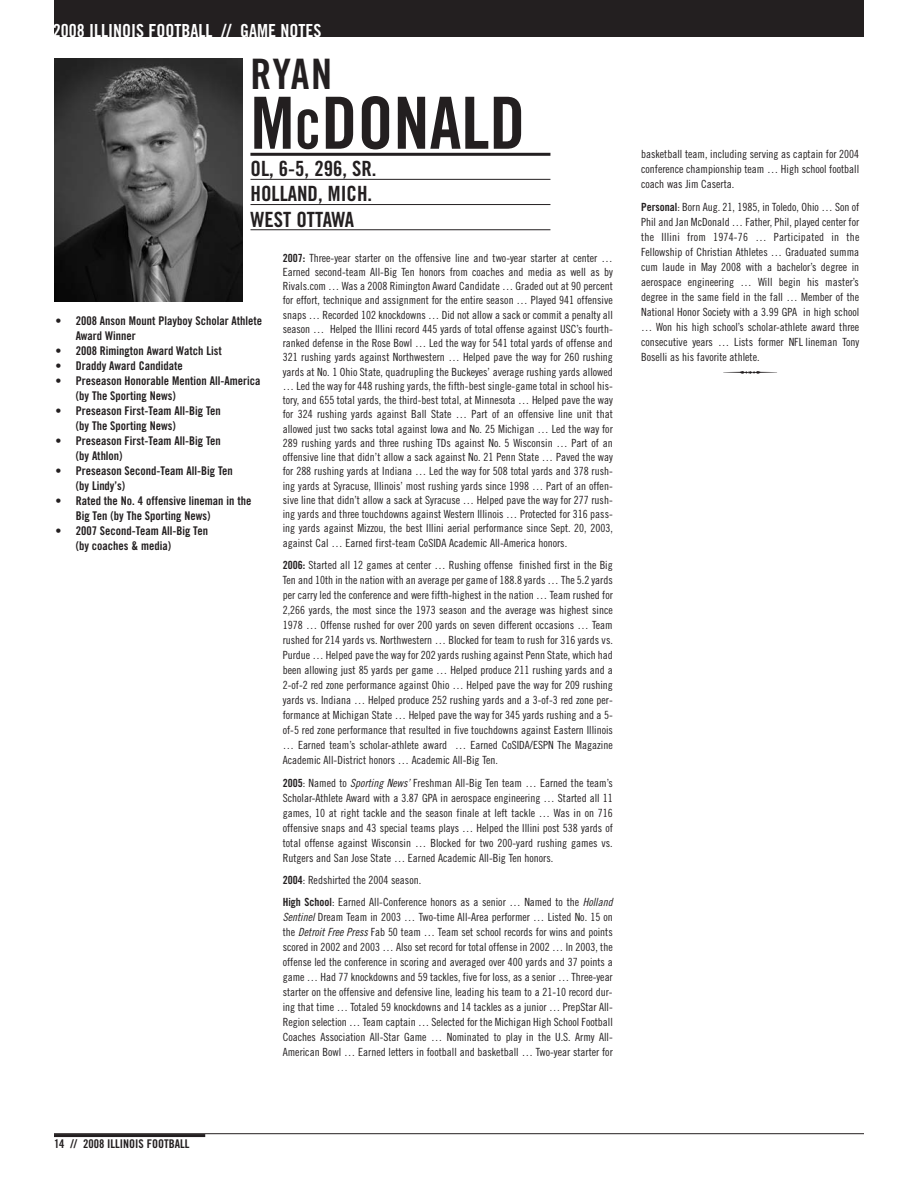
<style>
.page{position:relative;width:918px;height:1188px;background:#fff}
.page>*{position:absolute;margin:0;border:0;box-sizing:border-box;transform-origin:0 0}
.t1{font:72px "Trade Gothic Bold Cond Twenty";color:#231f20}
.t2{font:42px "Trade Gothic Bold Cond Twenty";color:#231f20}
.t3{font:21px/25.2px "Trade Gothic Bold Cond Twenty";color:#231f20}
.t4{font:18px "Trade Gothic Bold Cond Twenty";color:#fff}
.t5{font:12px/15px "Trade Gothic Bold Cond Twenty";color:#231f20}
.t6{font:11.25px/15px "Trade Gothic Cond Eighteen";color:#231f20;text-align:justify}
.s1{font-size:54px}
.s2{font-family:"Trade Gothic Bold Cond Twenty"}
.s3{font-family:"Trade Gothic Cond Eighteen Obl"}
</style>
<div class="page">
<div style="left:54px;top:0;width:810px;height:37px;background:#231f20"></div>
<hr style="left:54px;top:1133px;width:810px;height:1px;background:#231f20">
<hr style="left:54px;top:1134px;width:151px;height:3px;background:#231f20">
<hr style="left:250px;top:179px;width:300px;height:1px;background:#231f20">
<hr style="left:250px;top:204px;width:300px;height:1px;background:#231f20">
<hr style="left:250px;top:229px;width:300px;height:1px;background:#231f20">
<hr style="left:250px;top:153px;width:300px;height:3px;background:#231f20">
<img style="left:54px;top:58px;width:189px;height:243px">
<h3 class="t4" style="left:53px;top:24px;width:270px">2008 ILLINOIS FOOTBALL // GAME NOTES</h3>
<h2 class="t2" style="left:250px;top:58px;width:83px">RYAN</h2>
<h1 class="t1" style="left:250px;top:97px;width:276px">M<span class="s1">C</span>DONALD</h1>
<h3 class="t3" style="left:250px;top:158px;width:128px">OL, 6-5, 296, SR.<br>HOLLAND, MICH.<br>WEST OTTAWA</h3>
<p class="t6" style="left:641px;top:148px;width:220px">basketball team, including serving as captain for 2004 conference championship team … High school football coach was Jim Caserta.</p>
<p class="t6" style="left:641px;top:200px;width:220px"><span class="s2">Personal</span>: Born Aug. 21, 1985, in Toledo, Ohio … Son of Phil and Jan McDonald … Father, Phil, played center for the Illini from 1974-76 … Participated in the Fellowship of Christian Athletes … Graduated summa cum laude in May 2008 with a bachelor’s degree in aerospace engineering … Will begin his master’s degree in the same field in the fall … Member of the National Honor Society with a 3.99 GPA in high school … Won his high school’s scholar-athlete award three consecutive years … Lists former NFL lineman Tony Boselli as his favorite athlete.</p>
<p class="t6" style="left:283px;top:251px;width:332px;line-height:14.2px"><span class="s2">2007:</span> Three-year starter on the offensive line and two-year starter at center … Earned second-team All-Big Ten honors from coaches and media as well as by Rivals.com … Was a 2008 Rimington Award Candidate … Graded out at 90 percent for effort, technique and assignment for the entire season … Played 941 offensive snaps … Recorded 102 knockdowns … Did not allow a sack or commit a penalty all season … Helped the Illini record 445 yards of total offense against USC’s fourth&shy;ranked defense in the Rose Bowl … Led the way for 541 total yards of offense and 321 rushing yards against Northwestern … Helped pave the way for 260 rushing yards at No. 1 Ohio State, quadrupling the Buckeyes’ average rushing yards allowed … Led the way for 448 rushing yards, the fifth-best single-game total in school his&shy;tory, and 655 total yards, the third-best total, at Minnesota … Helped pave the way for 324 rushing yards against Ball State … Part of an offensive line unit that allowed just two sacks total against Iowa and No. 25 Michigan … Led the way for 289 rushing yards and three rushing TDs against No. 5 Wisconsin … Part of an offensive line that didn’t allow a sack against No. 21 Penn State … Paved the way for 288 rushing yards at Indiana … Led the way for 508 total yards and 378 rush&shy;ing yards at Syracuse, Illinois’ most rushing yards since 1998 … Part of an offen&shy;sive line that didn’t allow a sack at Syracuse … Helped pave the way for 277 rush&shy;ing yards and three touchdowns against Western Illinois … Protected for 316 pass&shy;ing yards against Mizzou, the best Illini aerial performance since Sept. 20, 2003, against Cal … Earned first-team CoSIDA Academic All-America honors.</p>
<p class="t6" style="left:283px;top:559px;width:332px"><span class="s2">2006:</span> Started all 12 games at center … Rushing offense finished first in the Big Ten and 10th in the nation with an average per game of 188.8 yards … The 5.2 yards per carry led the conference and were fifth-highest in the nation … Team rushed for 2,266 yards, the most since the 1973 season and the average was highest since 1978 … Offense rushed for over 200 yards on seven different occasions … Team rushed for 214 yards vs. Northwestern … Blocked for team to rush for 316 yards vs.<br>Purdue … Helped pave the way for 202 yards rushing against Penn State, which had been allowing just 85 yards per game … Helped produce 211 rushing yards and a 2-of-2 red zone performance against Ohio … Helped pave the way for 209 rushing yards vs. Indiana … Helped produce 252 rushing yards and a 3-of-3 red zone per&shy;formance at Michigan State … Helped pave the way for 345 yards rushing and a 5- of-5 red zone performance that resulted in five touchdowns against Eastern Illinois … Earned team’s scholar-athlete award … Earned CoSIDA/ESPN The Magazine Academic All-District honors … Academic All-Big Ten.</p>
<p class="t6" style="left:283px;top:776px;width:332px"><span class="s2">2005</span>: Named to <span class="s3">Sporting News’</span> Freshman All-Big Ten team … Earned the team’s Scholar-Athlete Award with a 3.87 GPA in aerospace engineering … Started all 11 games, 10 at right tackle and the season finale at left tackle … Was in on 716 offensive snaps and 43 special teams plays … Helped the Illini post 538 yards of total offense against Wisconsin … Blocked for two 200-yard rushing games vs.<br>Rutgers and San Jose State … Earned Academic All-Big Ten honors.</p>
<p class="t6" style="left:283px;top:870px;width:331px;line-height:22.5px"><span class="s2">2004</span>: Redshirted the 2004 season.<br><span class="s2">High School</span>: Earned All-Conference honors as a senior … Named to the <span class="s3">Holland</span></p>
<p class="t6" style="left:283px;top:911px;width:332px"><span class="s3">Sentinel</span> Dream Team in 2003 … Two-time All-Area performer … Listed No. 15 on the <span class="s3">Detroit Free Press</span> Fab 50 team … Team set school records for wins and points scored in 2002 and 2003 … Also set record for total offense in 2002 … In 2003, the offense led the conference in scoring and averaged over 400 yards and 37 points a game … Had 77 knockdowns and 59 tackles, five for loss, as a senior … Three-year starter on the offensive and defensive line, leading his team to a 21-10 record dur&shy;ing that time … Totaled 59 knockdowns and 14 tackles as a junior … PrepStar All-Region selection … Team captain … Selected for the Michigan High School Football Coaches Association All-Star Game … Nominated to play in the U.S. Army All-American Bowl … Earned letters in football and basketball … Two-year starter for</p>
<p class="t5" style="left:76px;top:314px;width:188px;text-indent:-20px">• 2008 Anson Mount Playboy Scholar Athlete<br>Award Winner</p>
<p class="t5" style="left:56px;top:344px;width:168px">• 2008 Rimington Award Watch List</p>
<p class="t5" style="left:56px;top:359px;width:129px">• Draddy Award Candidate</p>
<p class="t5" style="left:76px;top:374px;width:186px;text-indent:-20px">• Preseason Honorable Mention All-America (by The Sporting News)</p>
<p class="t5" style="left:76px;top:404px;width:147px;text-indent:-20px">• Preseason First-Team All-Big Ten (by The Sporting News)</p>
<p class="t5" style="left:76px;top:434px;width:147px;text-indent:-20px">• Preseason First-Team All-Big Ten (by Athlon)</p>
<p class="t5" style="left:76px;top:464px;width:159px;text-indent:-20px">• Preseason Second-Team All-Big Ten (by Lindy’s)</p>
<p class="t5" style="left:76px;top:494px;width:177px;text-indent:-20px">• Rated the No. 4 offensive lineman in the<br>Big Ten (by The Sporting News)</p>
<p class="t5" style="left:76px;top:524px;width:134px;text-indent:-20px">• 2007 Second-Team All-Big Ten (by coaches &amp; media)</p>
<p class="t5" style="left:54px;top:1138px;width:137px">14 // 2008 ILLINOIS FOOTBALL</p>
</div>
